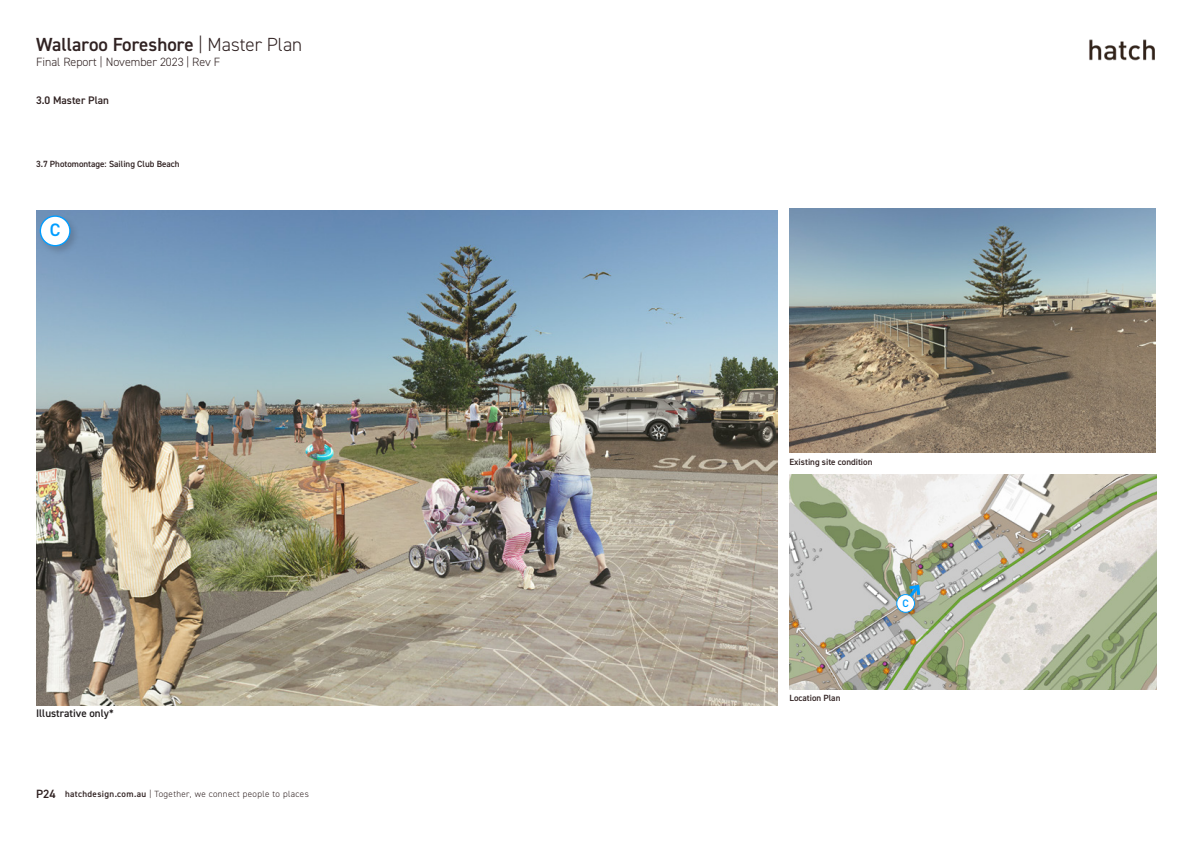
<style>
.page{position:relative;width:1191px;height:842px;background:#fff}
.page>*{position:absolute;margin:0;border:0;box-sizing:border-box;transform-origin:0 0}
.t1{font:600 19px "DIN2014";color:#302222}
.t2{font:600 18px "DIN2014";color:#009dff}
.t3{font:300 12px "DIN2014";color:#302222}
.t4{font:600 11px "DIN2014";color:#231f20}
.t5{font:600 11px "DIN2014";color:#302222}
.t6{font:600 10.8px "DIN2014";color:#009dff}
.t7{font:600 9px "DIN2014";color:#302222}
.t8{font:300 9px "DIN2014";letter-spacing:.04em;color:#302222}
.s1{font-weight:300}
.s2{font-weight:600;font-size:12px}
.s3{font-weight:600}
</style>
<div class="page">
<img style="left:790px;top:209px;width:366px;height:243px">
<img style="left:36px;top:211px;width:742px;height:494px">
<div style="left:38px;top:213px;width:43px;height:43px;background:#231f20;opacity:.2"></div>
<div style="left:40px;top:216px;width:30px;height:30px;background:#fff;border-radius:50%"></div>
<div style="left:40px;top:215px;width:31px;height:31px;border:1px solid #009dff;border-radius:50%"></div>
<img style="left:790px;top:474px;width:366px;height:215px">
<svg style="left:902px;top:582px;width:20px;height:23px"></svg>
<div style="left:895px;top:593px;width:26px;height:26px;background:#231f20;opacity:.2"></div>
<div style="left:896px;top:595px;width:18px;height:17px;background:#fff;border-radius:50%"></div>
<div style="left:896px;top:594px;width:19px;height:19px;border:1px solid #009dff;border-radius:50%"></div>
<img style="left:1089px;top:39px;width:66px;height:22px">
<h1 class="t1" style="left:36px;top:32px;width:268px">Wallaroo Foreshore <span class="s1">| Master Plan</span></h1>
<h3 class="t3" style="left:36px;top:55px;width:186px">Final Report | November 2023 | Rev F</h3>
<p class="t5" style="left:36px;top:93px;width:74px">3.0 Master Plan</p>
<p class="t7" style="left:36px;top:158px;width:145px">3.7 Photomontage: Sailing Club Beach</p>
<h2 class="t2" style="left:50px;top:218px;width:12px">C</h2>
<p class="t4" style="left:36px;top:706px;width:79px">Illustrative only*</p>
<p class="t8" style="left:36px;top:788px;width:274px"><span class="s2">P24</span> <span class="s3">hatchdesign.com.au</span> | Together, we connect people to places</p>
<p class="t7" style="left:789px;top:456px;width:84px">Existing site condition</p>
<p class="t7" style="left:789px;top:692px;width:52px">Location Plan</p>
<p class="t6" style="left:902px;top:596px;width:8px">C</p>
</div>
